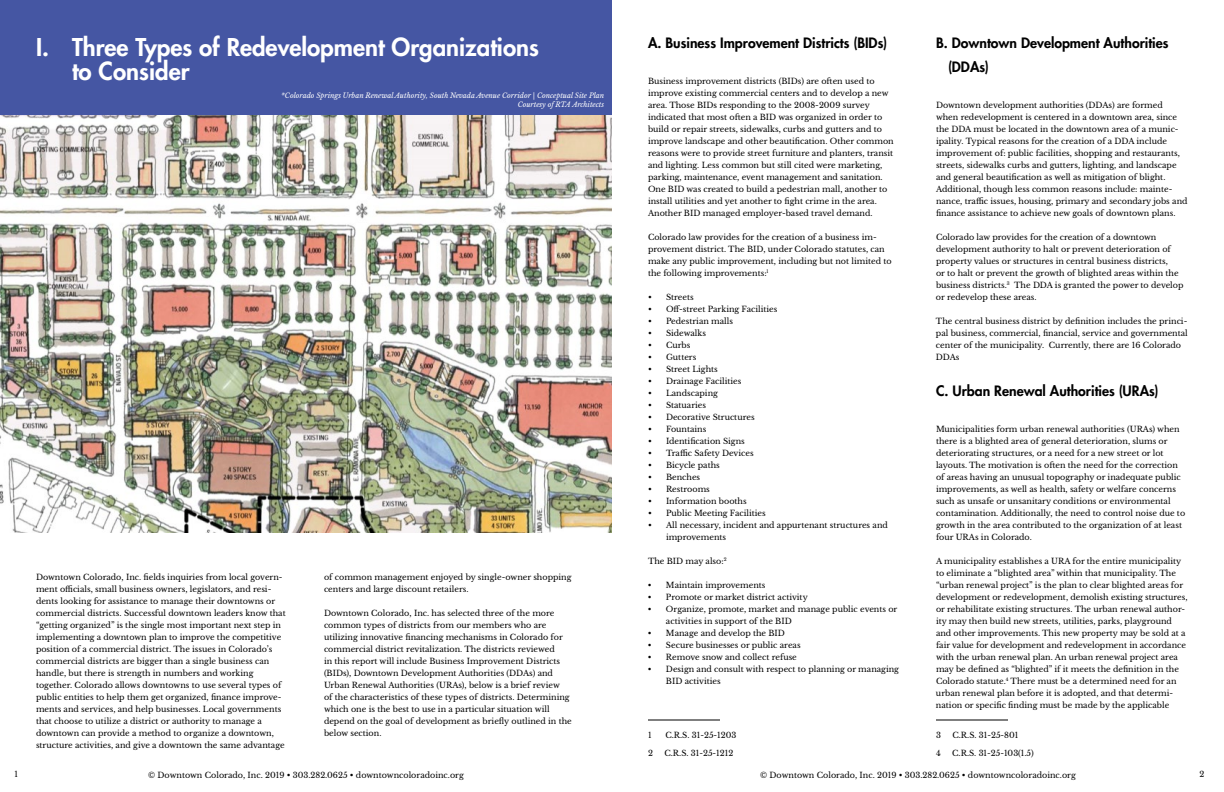
<style>
.page{position:relative;width:1224px;height:792px;background:#fff}
.page>*{position:absolute;margin:0;border:0;box-sizing:border-box;transform-origin:0 0}
.t1{font:800 24px/24px "Futura";color:#fff}
.t2{font:800 14px/24px "Futura";color:#000}
.t3{font:8px/12px "Libre Baskerville";color:#000}
.t4{font:italic 7px/8.4px "Libre Baskerville";color:#fff;text-align:right}
</style>
<div class="page">
<div style="left:0;top:0;width:612px;height:115px;background:#4556a3"></div>
<img style="left:0;top:115px;width:612px;height:417px">
<hr style="left:648px;top:720px;width:72px;height:1px;background:#000">
<hr style="left:936px;top:720px;width:72px;height:1px;background:#000">
<h1 class="t1" style="left:72px;top:35px;width:468px;text-indent:-36px">I. Three Types of Redevelopment Organizations to Consider</h1>
<p class="t4" style="left:281px;top:92px;width:325px">*Colorado Springs Urban Renewal Authority, South Nevada Avenue Corridor | Conceptual Site Plan<br>Courtesy of RTA Architects</p>
<p class="t3" style="left:36px;top:571px;width:251px">Downtown Colorado, Inc. fields inquiries from local govern&shy;ment officials, small business owners, legislators, and resi&shy;dents looking for assistance to manage their downtowns or commercial districts. Successful downtown leaders know that “getting organized” is the single most important next step in implementing a downtown plan to improve the competitive position of a commercial district. The issues in Colorado’s commercial districts are bigger than a single business can handle, but there is strength in numbers and working together. Colorado allows downtowns to use several types of public entities to help them get organized, finance improve&shy;ments and services, and help businesses. Local governments that choose to utilize a district or authority to manage a downtown can provide a method to organize a downtown, structure activities, and give a downtown the same advantage</p>
<p class="t3" style="left:324px;top:571px;width:249px">of common management enjoyed by single-owner shopping centers and large discount retailers.</p>
<p class="t3" style="left:324px;top:607px;width:249px">Downtown Colorado, Inc. has selected three of the more common types of districts from our members who are utilizing innovative financing mechanisms in Colorado for commercial district revitalization. The districts reviewed<br>in this report will include Business Improvement Districts (BIDs), Downtown Development Authorities (DDAs) and Urban Renewal Authorities (URAs), below is a brief review<br>of the characteristics of these types of districts. Determining which one is the best to use in a particular situation will depend on the goal of development as briefly outlined in the below section.</p>
<h2 class="t2" style="left:648px;top:31px;width:241px">A. Business Improvement Districts (BIDs)</h2>
<p class="t3" style="left:648px;top:75px;width:247px">Business improvement districts (BIDs) are often used to improve existing commercial centers and to develop a new area. Those BIDs responding to the 2008-2009 survey indicated that most often a BID was organized in order to build or repair streets, sidewalks, curbs and gutters and to improve landscape and other beautification. Other common reasons were to provide street furniture and planters, transit and lighting. Less common but still cited were marketing, parking, maintenance, event management and sanitation.<br>One BID was created to build a pedestrian mall, another to install utilities and yet another to fight crime in the area.<br>Another BID managed employer-based travel demand.</p>
<p class="t3" style="left:648px;top:231px;width:245px">Colorado law provides for the creation of a business im&shy;provement district. The BID, under Colorado statutes, can make any public improvement, including but not limited to the following improvements:<sup>1</sup></p>
<p class="t3" style="left:648px;top:291px;width:47px">• Streets</p>
<p class="t3" style="left:648px;top:303px;width:131px">• Off-street Parking Facilities</p>
<p class="t3" style="left:648px;top:315px;width:87px">• Pedestrian malls</p>
<p class="t3" style="left:648px;top:327px;width:60px">• Sidewalks</p>
<p class="t3" style="left:648px;top:339px;width:44px">• Curbs</p>
<p class="t3" style="left:648px;top:351px;width:50px">• Gutters</p>
<p class="t3" style="left:648px;top:363px;width:71px">• Street Lights</p>
<p class="t3" style="left:648px;top:375px;width:95px">• Drainage Facilities</p>
<p class="t3" style="left:648px;top:387px;width:71px">• Landscaping</p>
<p class="t3" style="left:648px;top:399px;width:60px">• Statuaries</p>
<p class="t3" style="left:648px;top:411px;width:108px">• Decorative Structures</p>
<p class="t3" style="left:648px;top:423px;width:60px">• Fountains</p>
<p class="t3" style="left:648px;top:435px;width:98px">• Identification Signs</p>
<p class="t3" style="left:648px;top:447px;width:107px">• Traffic Safety Devices</p>
<p class="t3" style="left:648px;top:459px;width:73px">• Bicycle paths</p>
<p class="t3" style="left:648px;top:471px;width:54px">• Benches</p>
<p class="t3" style="left:648px;top:483px;width:63px">• Restrooms</p>
<p class="t3" style="left:648px;top:495px;width:100px">• Information booths</p>
<p class="t3" style="left:648px;top:507px;width:119px">• Public Meeting Facilities</p>
<p class="t3" style="left:666px;top:519px;width:223px;text-indent:-18px">• All necessary, incident and appurtenant structures and improvements</p>
<p class="t3" style="left:648px;top:555px;width:80px">The BID may also:<sup>2</sup></p>
<p class="t3" style="left:648px;top:579px;width:119px">• Maintain improvements</p>
<p class="t3" style="left:648px;top:591px;width:161px">• Promote or market district activity</p>
<p class="t3" style="left:666px;top:603px;width:233px;text-indent:-18px">• Organize, promote, market and manage public events or activities in support of the BID</p>
<p class="t3" style="left:648px;top:627px;width:138px">• Manage and develop the BID</p>
<p class="t3" style="left:648px;top:639px;width:154px">• Secure businesses or public areas</p>
<p class="t3" style="left:648px;top:651px;width:150px">• Remove snow and collect refuse</p>
<p class="t3" style="left:666px;top:663px;width:235px;text-indent:-18px">• Design and consult with respect to planning or managing<br>BID activities</p>
<p class="t3" style="left:648px;top:729px;width:5px">1</p>
<p class="t3" style="left:665px;top:729px;width:73px">C.R.S. 31-25-1203</p>
<p class="t3" style="left:648px;top:747px;width:6px">2</p>
<p class="t3" style="left:664px;top:747px;width:70px">C.R.S. 31-25-1212</p>
<h2 class="t2" style="left:948px;top:31px;width:222px;text-indent:-12px">B. Downtown Development Authorities (DDAs)</h2>
<p class="t3" style="left:936px;top:99px;width:253px">Downtown development authorities (DDAs) are formed<br>when redevelopment is centered in a downtown area, since the DDA must be located in the downtown area of a munic&shy;ipality. Typical reasons for the creation of a DDA include improvement of: public facilities, shopping and restaurants, streets, sidewalks curbs and gutters, lighting, and landscape and general beautification as well as mitigation of blight.<br>Additional, though less common reasons include: mainte&shy;nance, traffic issues, housing, primary and secondary jobs and finance assistance to achieve new goals of downtown plans.</p>
<p class="t3" style="left:936px;top:231px;width:249px">Colorado law provides for the creation of a downtown development authority to halt or prevent deterioration of property values or structures in central business districts,<br>or to halt or prevent the growth of blighted areas within the business districts.<sup>3</sup> The DDA is granted the power to develop or redevelop these areas.</p>
<p class="t3" style="left:936px;top:315px;width:253px">The central business district by definition includes the princi&shy;pal business, commercial, financial, service and governmental center of the municipality. Currently, there are 16 Colorado DDAs</p>
<h2 class="t2" style="left:936px;top:379px;width:224px">C. Urban Renewal Authorities (URAs)</h2>
<p class="t3" style="left:936px;top:423px;width:251px">Municipalities form urban renewal authorities (URAs) when there is a blighted area of general deterioration, slums or deteriorating structures, or a need for a new street or lot layouts. The motivation is often the need for the correction of areas having an unusual topography or inadequate public improvements, as well as health, safety or welfare concerns such as unsafe or unsanitary conditions or environmental contamination. Additionally, the need to control noise due to growth in the area contributed to the organization of at least four URAs in Colorado.</p>
<p class="t3" style="left:936px;top:555px;width:253px">A municipality establishes a URA for the entire municipality to eliminate a “blighted area” within that municipality. The “urban renewal project” is the plan to clear blighted areas for development or redevelopment, demolish existing structures, or rehabilitate existing structures. The urban renewal author&shy;ity may then build new streets, utilities, parks, playground and other improvements. This new property may be sold at a fair value for development and redevelopment in accordance with the urban renewal plan. An urban renewal project area may be defined as “blighted” if it meets the definition in the Colorado statute.<sup>4</sup> There must be a determined need for an urban renewal plan before it is adopted, and that determi&shy;nation or specific finding must be made by the applicable</p>
<p class="t3" style="left:936px;top:729px;width:6px">3</p>
<p class="t3" style="left:952px;top:729px;width:68px">C.R.S. 31-25-801</p>
<p class="t3" style="left:936px;top:747px;width:6px">4</p>
<p class="t3" style="left:952px;top:747px;width:83px">C.R.S. 31-25-103(1.5)</p>
<p class="t3" style="left:14px;top:769px;width:5px">1</p>
<p class="t3" style="left:148px;top:769px;width:317px">© Downtown Colorado, Inc. 2019 • 303.282.0625 • downtowncoloradoinc.org</p>
<p class="t3" style="left:760px;top:769px;width:317px">© Downtown Colorado, Inc. 2019 • 303.282.0625 • downtowncoloradoinc.org</p>
<p class="t3" style="left:1200px;top:769px;width:6px">2</p>
</div>
